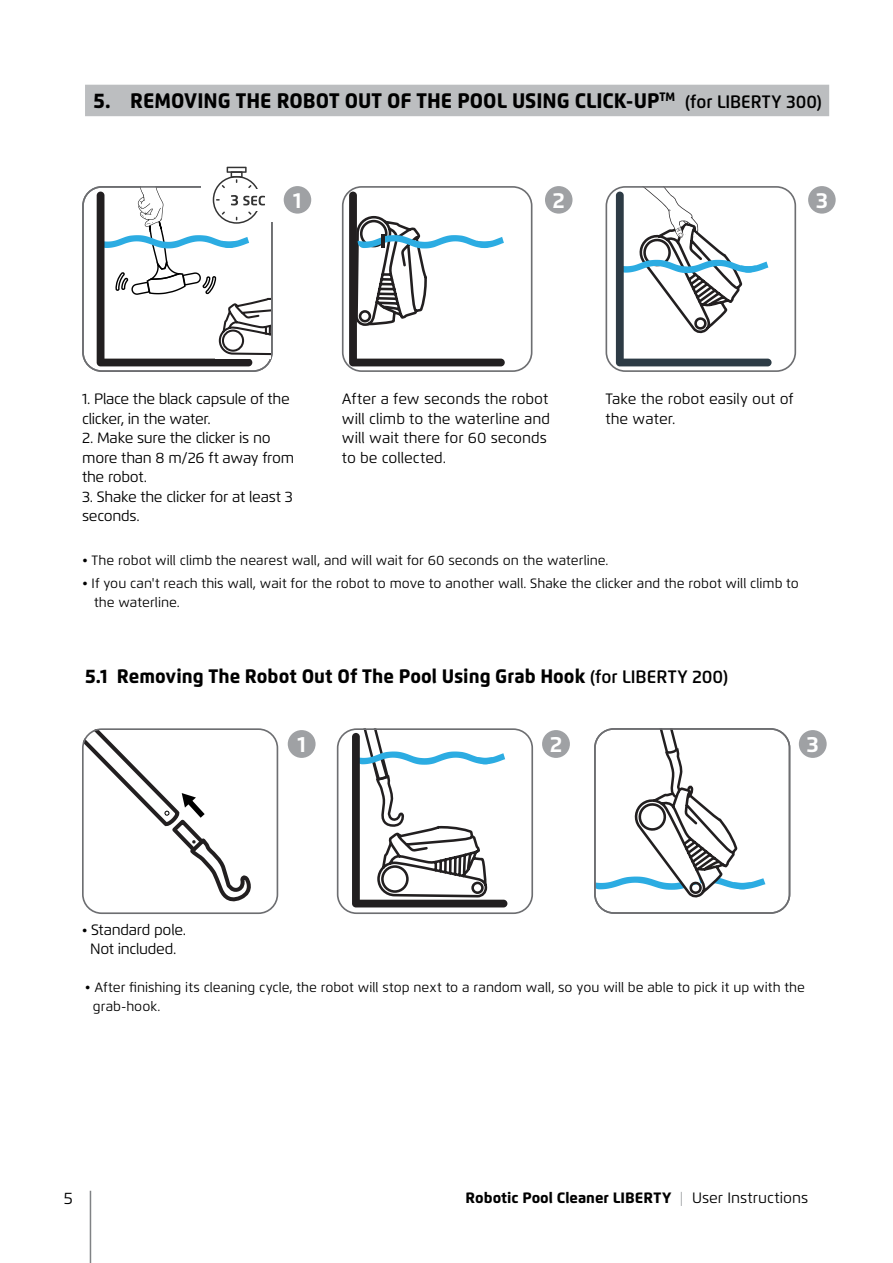
<style>
.page{position:relative;width:893px;height:1263px;background:#fff}
.page>*{position:absolute;margin:0;border:0;box-sizing:border-box;transform-origin:0 0}
.t1{font:700 21.9px "Flexo";color:#fff}
.t2{font:700 21.75px "Flexo";color:#fff}
.t3{font:800 21px "Flexo";color:#000;scale:.95 1}
.t4{font:800 19.5px "Flexo";color:#000;scale:.96 1}
.t5{font:16.5px "Flexo";color:#000}
.t6{font:15px/19.5px "Flexo";letter-spacing:-.015em;color:#000}
.t7{font:800 15px "Flexo";color:#000}
.t8{font:13.5px/19.5px "Flexo";color:#000}
.s1{font-weight:600;font-size:18px}
.s2{font-size:13.5px}
.s3{font-weight:400;color:#a7a9ac}
.s4{font-weight:400}
</style>
<div class="page">
<hr style="left:90px;top:1191px;width:1px;height:72px;background:#808285">
<div style="left:85px;top:85px;width:744px;height:31px;background:#bcbec0"></div>
<div style="left:342px;top:186px;width:190px;height:186px;border:2px solid #6d6e71;border-radius:19px"></div>
<div style="left:545px;top:186px;width:27px;height:28px;background:#9fa1a4;border-radius:50%"></div>
<div style="left:605px;top:186px;width:191px;height:186px;border:2px solid #6d6e71;border-radius:19px"></div>
<svg style="left:616px;top:186px;width:156px;height:180px"></svg>
<div style="left:808px;top:186px;width:28px;height:28px;background:#9fa1a4;border-radius:50%"></div>
<div style="left:284px;top:186px;width:27px;height:28px;background:#9fa1a4;border-radius:50%"></div>
<div style="left:82px;top:186px;width:191px;height:186px;border:2px solid #6d6e71;border-radius:19px"></div>
<div style="left:201px;top:162px;width:73px;height:60px;background:#fff"></div>
<svg style="left:97px;top:167px;width:174px;height:199px"></svg>
<svg style="left:349px;top:186px;width:156px;height:186px"></svg>
<div style="left:337px;top:728px;width:196px;height:186px;border:2px solid #6d6e71;border-radius:19px"></div>
<svg style="left:351px;top:728px;width:156px;height:179px"></svg>
<div style="left:542px;top:730px;width:28px;height:28px;background:#9fa1a4;border-radius:50%"></div>
<div style="left:594px;top:728px;width:196px;height:186px;border:2px solid #6d6e71;border-radius:19px"></div>
<svg style="left:594px;top:728px;width:171px;height:169px"></svg>
<div style="left:799px;top:730px;width:28px;height:28px;background:#9fa1a4;border-radius:50%"></div>
<div style="left:82px;top:728px;width:196px;height:186px;border:2px solid #6d6e71;border-radius:19px"></div>
<svg style="left:82px;top:728px;width:172px;height:181px"></svg>
<div style="left:288px;top:730px;width:28px;height:28px;background:#9fa1a4;border-radius:50%"></div>
<h3 class="t3" style="left:94px;top:87px;width:768px">5. REMOVING THE ROBOT OUT OF THE POOL USING CLICK-UP<sup>TM</sup> <span class="s1">(for LIBERTY 300)</span></h3>
<h2 class="t2" style="left:293px;top:187px;width:10px">1</h2>
<h2 class="t2" style="left:553px;top:187px;width:14px">2</h2>
<h2 class="t2" style="left:816px;top:187px;width:14px">3</h2>
<p class="t6" style="left:82px;top:389px;width:209px">1. Place the black capsule of the clicker, in the water.</p>
<p class="t6" style="left:82px;top:428px;width:214px">2. Make sure the clicker is no more than 8 m/26 ft away from the robot.</p>
<p class="t6" style="left:82px;top:487px;width:212px">3. Shake the clicker for at least 3 seconds.</p>
<p class="t6" style="left:342px;top:389px;width:210px">After a few seconds the robot will climb to the waterline and will wait there for 60 seconds to be collected.</p>
<p class="t6" style="left:605px;top:389px;width:190px">Take the robot easily out of the water.</p>
<p class="t8" style="left:83px;top:550px;width:528px">• The robot will climb the nearest wall, and will wait for 60 seconds on the waterline.</p>
<p class="t8" style="left:94px;top:573px;width:706px;text-indent:-12px">• If you can't reach this wall, wait for the robot to move to another wall. Shake the clicker and the robot will climb to the waterline.</p>
<h3 class="t4" style="left:85px;top:665px;width:671px">5.1 Removing The Robot Out Of The Pool Using Grab Hook <span class="s1">(for LIBERTY 200)</span></h3>
<p class="t6" style="left:82px;top:920px;width:105px;text-align:center"><span class="s2">•</span> Standard pole.<br>Not included.</p>
<h1 class="t1" style="left:297px;top:731px;width:10px">1</h1>
<h1 class="t1" style="left:550px;top:731px;width:14px">2</h1>
<h1 class="t1" style="left:807px;top:731px;width:14px">3</h1>
<p class="t8" style="left:93px;top:977px;width:713px;text-indent:-8px">• After finishing its cleaning cycle, the robot will stop next to a random wall, so you will be able to pick it up with the grab-hook.</p>
<p class="t5" style="left:64px;top:1188px;width:11px">5</p>
<p class="t7" style="left:466px;top:1188px;width:344px">Robotic Pool Cleaner LIBERTY <span class="s3">|</span> <span class="s4">User Instructions</span></p>
</div>
